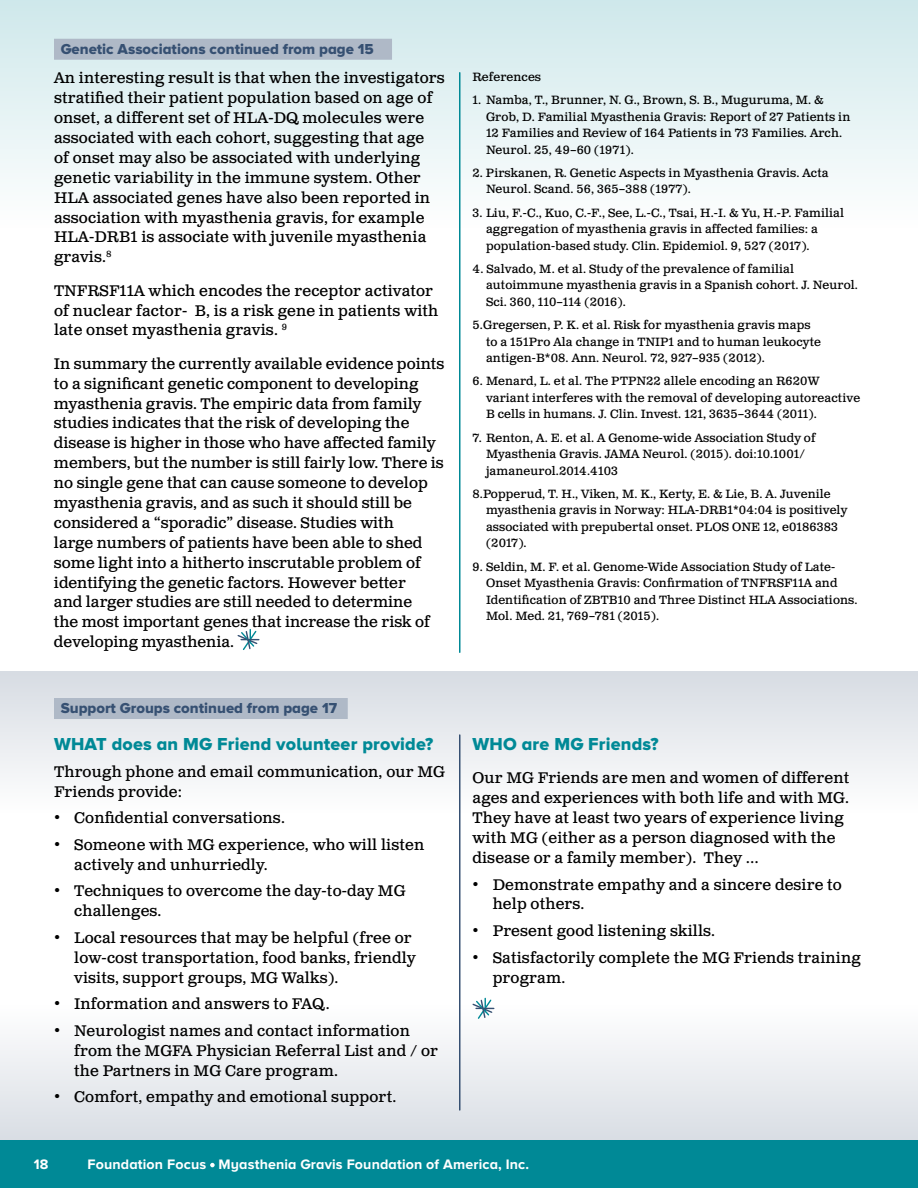
<style>
.page{position:relative;width:918px;height:1188px;background:#fff}
.page>*{position:absolute;margin:0;border:0;box-sizing:border-box;transform-origin:0 0}
.t1{font:18px "Proxima Nova A Extrabld";letter-spacing:.01em;color:#008996}
.t2{font:15.3px/20px "Clarendon Text Pro";letter-spacing:.01em;color:#000}
.t3{font:15px "Proxima Nova A Extrabld";color:#365072}
.t4{font:700 14.25px "Proxima Nova A";letter-spacing:.01em;color:#fff}
.t5{font:12px/16.5px "Clarendon Text Pro";letter-spacing:.01em;color:#000}
</style>
<div class="page">
<div style="left:0;top:1006px;width:918px;height:141px;background:linear-gradient(to bottom,#fff,#c9d7de)"></div>
<div style="left:0;top:671px;width:918px;height:141px;background:linear-gradient(to bottom,#d7dbe2,#fefefe)"></div>
<div style="left:0;top:0;width:918px;height:228px;background:linear-gradient(to bottom,#cee8eb,#fdfefe)"></div>
<svg style="left:237px;top:629px;width:23px;height:21px"></svg>
<hr style="left:459px;top:73px;width:1px;height:579px;background:#008996">
<hr style="left:459px;top:735px;width:1px;height:375px;background:#365072">
<svg style="left:472px;top:998px;width:22px;height:21px"></svg>
<div style="left:54px;top:698px;width:294px;height:21px;background:#afb9c7"></div>
<div style="left:54px;top:39px;width:338px;height:21px;background:#afb9c7"></div>
<div style="left:0;top:1141px;width:918px;height:47px;background:#008996"></div>
<svg style="left:210px;top:1163px;width:5px;height:4px"></svg>
<p class="t3" style="left:61px;top:40px;width:315px">Genetic Associations continued from page 15</p>
<p class="t2" style="left:54px;top:69px;width:392px">An interesting result is that when the investigators stratified their patient population based on age of onset, a different set of HLA-DQ molecules were associated with each cohort, suggesting that age<br>of onset may also be associated with underlying genetic variability in the immune system. Other HLA associated genes have also been reported in association with myasthenia gravis, for example HLA-DRB1 is associate with juvenile myasthenia gravis.<sup>8</sup></p>
<p class="t2" style="left:54px;top:281px;width:386px">TNFRSF11A which encodes the receptor activator of nuclear factor- B, is a risk gene in patients with late onset myasthenia gravis. <sup>9</sup></p>
<p class="t2" style="left:54px;top:354px;width:392px">In summary the currently available evidence points to a significant genetic component to developing myasthenia gravis. The empiric data from family studies indicates that the risk of developing the disease is higher in those who have affected family members, but the number is still fairly low. There is no single gene that can cause someone to develop myasthenia gravis, and as such it should still be considered a “sporadic” disease. Studies with<br>large numbers of patients have been able to shed some light into a hitherto inscrutable problem of identifying the genetic factors. However better<br>and larger studies are still needed to determine<br>the most important genes that increase the risk of developing myasthenia.</p>
<p class="t3" style="left:61px;top:699px;width:278px">Support Groups continued from page 17</p>
<p class="t1" style="left:54px;top:734px;width:381px">WHAT does an MG Friend volunteer provide?</p>
<p class="t2" style="left:54px;top:762px;width:393px">Through phone and email communication, our MG<br>Friends provide:</p>
<p class="t2" style="left:54px;top:809px;width:232px">• Confidential conversations.</p>
<p class="t2" style="left:74px;top:835px;width:352px;text-indent:-20px">• Someone with MG experience, who will listen actively and unhurriedly.</p>
<p class="t2" style="left:74px;top:882px;width:333px;text-indent:-20px">• Techniques to overcome the day-to-day MG challenges.</p>
<p class="t2" style="left:74px;top:928px;width:343px;text-indent:-20px">• Local resources that may be helpful (free or low-cost transportation, food banks, friendly visits, support groups, MG Walks).</p>
<p class="t2" style="left:54px;top:995px;width:277px">• Information and answers to FAQ.</p>
<p class="t2" style="left:74px;top:1021px;width:365px;text-indent:-20px">• Neurologist names and contact information from the MGFA Physician Referral List and / or the Partners in MG Care program.</p>
<p class="t2" style="left:54px;top:1088px;width:344px">• Comfort, empathy and emotional support.</p>
<p class="t5" style="left:472px;top:69px;width:70px">References</p>
<p class="t5" style="left:486px;top:92px;width:366px;text-indent:-14px">1. Namba, T., Brunner, N. G., Brown, S. B., Muguruma, M. &amp; Grob, D. Familial Myasthenia Gravis: Report of 27 Patients in 12 Families and Review of 164 Patients in 73 Families. Arch.<br>Neurol. 25, 49–60 (1971).</p>
<p class="t5" style="left:486px;top:165px;width:344px;text-indent:-14px">2. Pirskanen, R. Genetic Aspects in Myasthenia Gravis. Acta<br>Neurol. Scand. 56, 365–388 (1977).</p>
<p class="t5" style="left:486px;top:205px;width:360px;text-indent:-14px">3. Liu, F.-C., Kuo, C.-F., See, L.-C., Tsai, H.-I. &amp; Yu, H.-P. Familial aggregation of myasthenia gravis in affected families: a population-based study. Clin. Epidemiol. 9, 527 (2017).</p>
<p class="t5" style="left:486px;top:261px;width:374px;text-indent:-14px">4. Salvado, M. et al. Study of the prevalence of familial autoimmune myasthenia gravis in a Spanish cohort. J. Neurol.<br>Sci. 360, 110–114 (2016).</p>
<p class="t5" style="left:486px;top:317px;width:336px;text-indent:-14px">5.Gregersen, P. K. et al. Risk for myasthenia gravis maps to a 151Pro Ala change in TNIP1 and to human leukocyte antigen-B*08. Ann. Neurol. 72, 927–935 (2012).</p>
<p class="t5" style="left:486px;top:374px;width:376px;text-indent:-14px">6. Menard, L. et al. The PTPN22 allele encoding an R620W variant interferes with the removal of developing autoreactive<br>B cells in humans. J. Clin. Invest. 121, 3635–3644 (2011).</p>
<p class="t5" style="left:486px;top:430px;width:331px;text-indent:-14px">7. Renton, A. E. et al. A Genome-wide Association Study of<br>Myasthenia Gravis. JAMA Neurol. (2015). doi:10.1001/ jamaneurol.2014.4103</p>
<p class="t5" style="left:486px;top:486px;width:363px;text-indent:-14px">8.Popperud, T. H., Viken, M. K., Kerty, E. &amp; Lie, B. A. Juvenile myasthenia gravis in Norway: HLA-DRB1*04:04 is positively associated with prepubertal onset. PLOS ONE 12, e0186383 (2017).</p>
<p class="t5" style="left:486px;top:559px;width:373px;text-indent:-14px">9. Seldin, M. F. et al. Genome-Wide Association Study of Late-Onset Myasthenia Gravis: Confirmation of TNFRSF11A and Identification of ZBTB10 and Three Distinct HLA Associations.<br>Mol. Med. 21, 769–781 (2015).</p>
<p class="t1" style="left:472px;top:734px;width:188px">WHO are MG Friends?</p>
<p class="t2" style="left:472px;top:769px;width:378px">Our MG Friends are men and women of different ages and experiences with both life and with MG.<br>They have at least two years of experience living with MG (either as a person diagnosed with the disease or a family member). They …</p>
<p class="t2" style="left:493px;top:875px;width:351px;text-indent:-20px">• Demonstrate empathy and a sincere desire to help others.</p>
<p class="t2" style="left:472px;top:921px;width:244px">• Present good listening skills.</p>
<p class="t2" style="left:493px;top:948px;width:370px;text-indent:-20px">• Satisfactorily complete the MG Friends training program.</p>
<p class="t4" style="left:34px;top:1156px;width:16px">18</p>
<p class="t4" style="left:88px;top:1156px;width:443px">Foundation Focus Myasthenia Gravis Foundation of America, Inc.</p>
</div>
